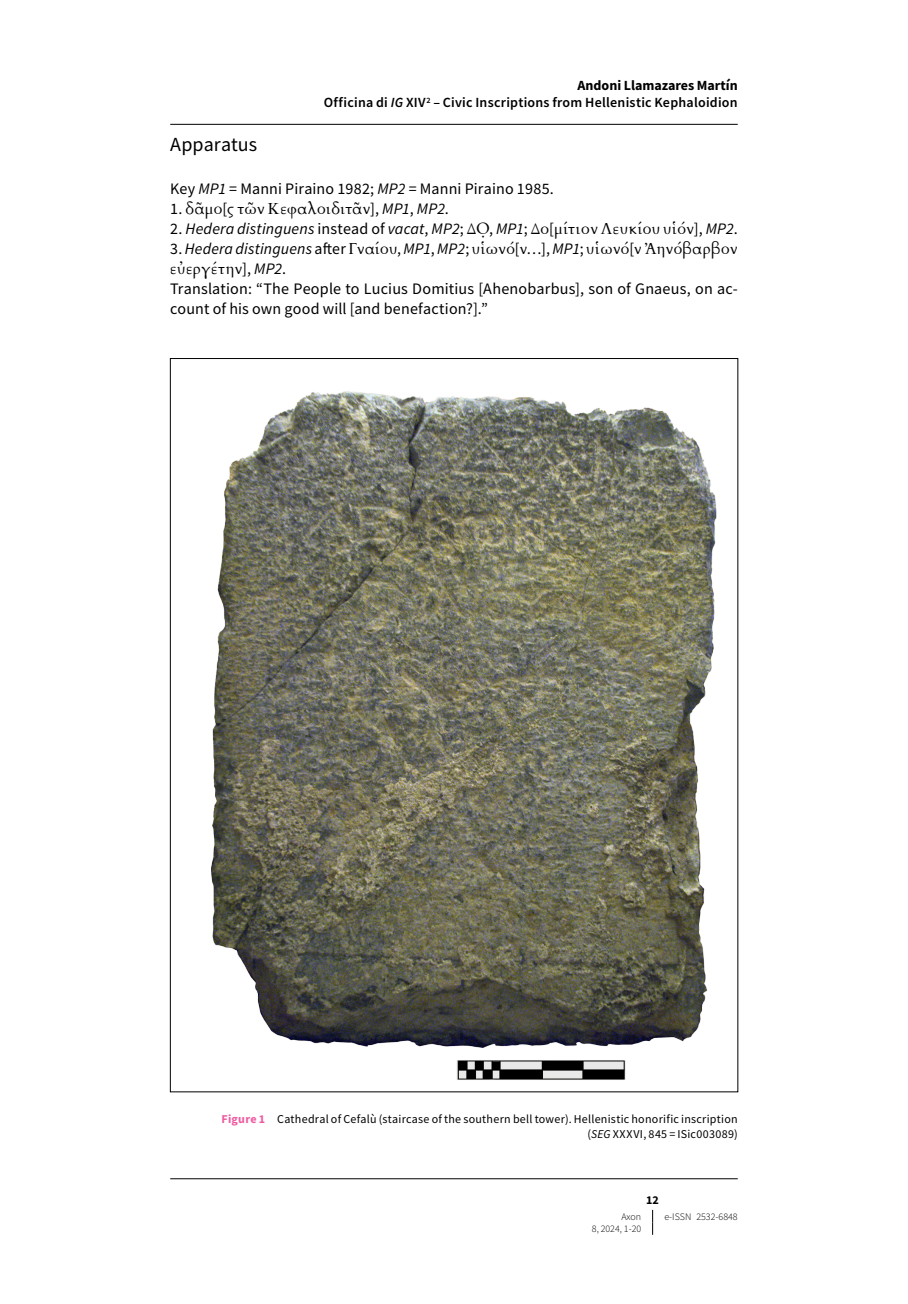
<style>
.page{position:relative;width:908px;height:1304px;background:#fff}
.page>*{position:absolute;margin:0;border:0;box-sizing:border-box;transform-origin:0 0}
.t1{font:20px "Source Sans Pro";color:#000}
.t2{font:16px/20px "Source Sans Pro";letter-spacing:.01em;color:#000}
.t3{font:16px/20px "Cardo";letter-spacing:.02em;color:#000}
.t4{font:italic 16px "Source Sans Pro";letter-spacing:.01em;color:#000}
.t5{font:600 14px/17.6px "Source Sans Pro";letter-spacing:.015em;color:#000;text-align:right}
.t6{font:12px/15px "Source Sans Pro";letter-spacing:.025em;color:#000;text-align:right}
.t7{font:700 12px "Source Sans Pro";color:#000}
.t8{font:300 10px "Source Sans Pro";color:#000}
.s1{font-weight:700}
.s2{font-style:italic}
.s3{font-family:"Source Sans Pro"}
.s4{font-family:"Source Sans Pro";font-style:italic}
.s5{font-style:normal}
.s6{font-family:"Cardo";font-style:normal}
.s7{font-weight:700;color:#ef5ba1}
</style>
<div class="page">
<svg style="left:652px;top:1210px;width:1px;height:25px"></svg>
<img style="left:211px;top:391px;width:506px;height:689px">
<hr style="left:170px;top:124px;width:567px;height:1px;background:#000">
<hr style="left:170px;top:1178px;width:567px;height:1px;background:#000">
<p class="t5" style="left:323px;top:76px;width:415px"><span class="s1">Andoni Llamazares Martín<br></span>Officina di <span class="s2">IG</span> XIV<sup>2</sup> – Civic Inscriptions from Hellenistic Kephaloidion</p>
<p class="t1" style="left:170px;top:132px;width:88px">Apparatus</p>
<p class="t2" style="left:170px;top:178px;width:385px">Key <span class="s2">MP1</span> = Manni Piraino 1982; <span class="s2">MP2</span> = Manni Piraino 1985.</p>
<p class="t3" style="left:170px;top:198px;width:280px"><span class="s3">1.</span> δᾶμο<span class="s3">[</span>ς τῶν Κεφαλοιδιτᾶν<span class="s3">],</span> <span class="s4">MP1</span><span class="s3">,</span> <span class="s4">MP2</span><span class="s3">.</span></p>
<p class="t4" style="left:170px;top:218px;width:568px"><span class="s5">2.</span> Hedera distinguens <span class="s5">instead of</span> vacat<span class="s5">,</span> MP2<span class="s5">;</span> <span class="s6">ΔΟ̣̣</span><span class="s5">,</span> MP1<span class="s5">;</span> <span class="s6">Δο</span><span class="s5">[</span><span class="s6">μίτιον Λευκίου υἱόν</span><span class="s5">],</span> MP2<span class="s5">.</span></p>
<p class="t3" style="left:170px;top:238px;width:568px"><span class="s3">3.</span> <span class="s4">Hedera distinguens</span> <span class="s3">after</span> Γναίου<span class="s3">,</span> <span class="s4">MP1</span><span class="s3">,</span> <span class="s4">MP2</span><span class="s3">;</span> υἱωνό<span class="s3">[</span>ν<span class="s3">…],</span> <span class="s4">MP1</span><span class="s3">;</span> υἱωνό<span class="s3">[</span>ν Ἀηνόβαρβον εὐεργέτην<span class="s3">],</span> <span class="s4">MP2</span><span class="s3">.</span></p>
<p class="t2" style="left:170px;top:278px;width:568px">Translation: “The People to Lucius Domitius [Ahenobarbus], son of Gnaeus, on ac&shy;count of his own good will [and benefaction?].”</p>
<p class="t6" style="left:221px;top:1111px;width:517px"><span class="s7">Figure 1</span> Cathedral of Cefalù (staircase of the southern bell tower). Hellenistic honorific inscription (<span class="s2">SEG</span> XXXVI, 845 = ISic003089)</p>
<p class="t7" style="left:646px;top:1192px;width:14px">12</p>
<p class="t8" style="left:621px;top:1210px;width:21px">Axon</p>
<p class="t8" style="left:664px;top:1210px;width:75px">e-ISSN 2532-6848</p>
<p class="t8" style="left:591px;top:1223px;width:51px">8, 2024, 1-20</p>
</div>
